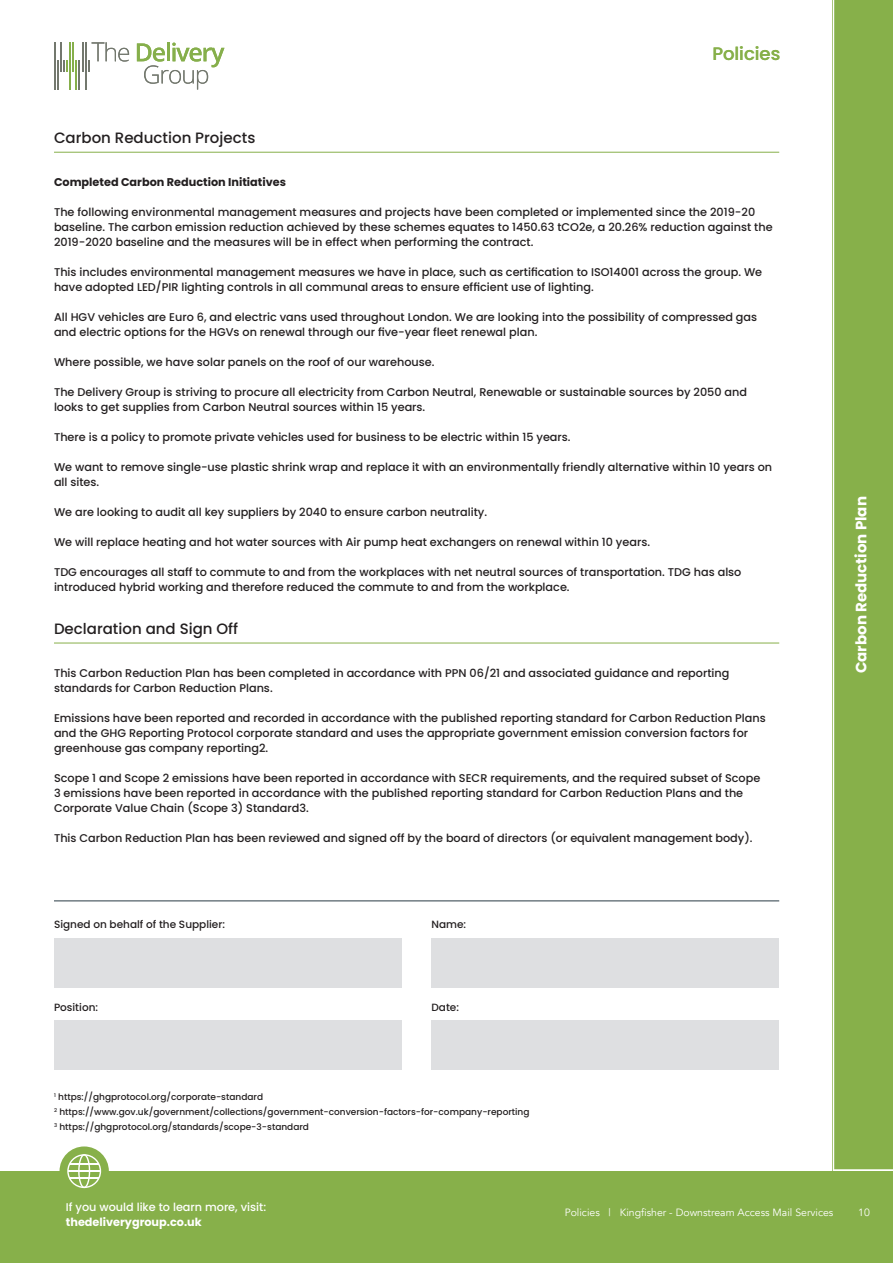
<style>
.page{position:relative;width:893px;height:1263px;background:#fff}
.page>*{position:absolute;margin:0;border:0;box-sizing:border-box;transform-origin:0 0}
.t1{font:500 18px "Poppins";color:#87b04a}
.t2{font:500 15px "Poppins";color:#231f20}
.t3{font:700 15px "Poppins";color:#fff}
.t4{font:500 11.25px/15px "Poppins";color:#231f20}
.t5{font:700 11.25px "Poppins";color:#231f20}
.t6{font:500 11.25px "Poppins";color:#fff}
.t7{font:700 11.25px "Poppins";color:#fff}
.t8{font:10.5px "Avenir";color:#fff}
.t9{font:500 10.5px "Poppins";color:#231f20}
.t10{font:500 9px/15px "Poppins";color:#231f20}
</style>
<div class="page">
<div style="left:833px;top:0;width:60px;height:1171px;background:#87b04a"></div>
<hr style="left:833px;top:1169px;width:60px;height:3px;background:#fff">
<hr style="left:833px;top:0;width:1px;height:1171px;background:#fff">
<div style="left:0;top:1171px;width:893px;height:92px;background:#87b04a"></div>
<div style="left:60px;top:1146px;width:49px;height:50px;background:#87b04a;border-radius:50%"></div>
<svg style="left:67px;top:1154px;width:34px;height:34px"></svg>
<hr style="left:68px;top:1170px;width:32px;height:2px;background:#fff">
<hr style="left:54px;top:152px;width:725px;height:1px;background:#87b04a">
<hr style="left:54px;top:643px;width:725px;height:1px;background:#87b04a">
<div style="left:54px;top:938px;width:348px;height:50px;background:#dedfe1"></div>
<div style="left:431px;top:938px;width:348px;height:50px;background:#dedfe1"></div>
<div style="left:54px;top:1020px;width:348px;height:50px;background:#dedfe1"></div>
<div style="left:431px;top:1020px;width:348px;height:50px;background:#dedfe1"></div>
<hr style="left:54px;top:901px;width:725px;height:1px;background:#293a45">
<hr style="left:54px;top:42px;width:2px;height:48px;background:#73786e">
<hr style="left:57px;top:60px;width:2px;height:30px;background:#73786e">
<hr style="left:60px;top:42px;width:2px;height:30px;background:#73786e">
<hr style="left:79px;top:60px;width:1px;height:30px;background:#73786e">
<hr style="left:82px;top:42px;width:1px;height:30px;background:#73786e">
<hr style="left:85px;top:42px;width:1px;height:48px;background:#73786e">
<svg style="left:88px;top:42px;width:41px;height:30px"></svg>
<svg style="left:63px;top:60px;width:5px;height:12px"></svg>
<hr style="left:69px;top:42px;width:2px;height:48px;background:#86af4b">
<hr style="left:73px;top:42px;width:1px;height:30px;background:#86af4b">
<hr style="left:76px;top:60px;width:1px;height:30px;background:#86af4b">
<hr style="left:167px;top:42px;width:3px;height:19px;background:#86af4b">
<svg style="left:137px;top:43px;width:87px;height:46px"></svg>
<h1 class="t1" style="left:712px;top:43px;width:69px">Policies</h1>
<h2 class="t2" style="left:54px;top:129px;width:203px">Carbon Reduction Projects</h2>
<p class="t5" style="left:54px;top:176px;width:234px">Completed Carbon Reduction Initiatives</p>
<p class="t4" style="left:54px;top:205px;width:720px">The following environmental management measures and projects have been completed or implemented since the 2019-20 baseline. The carbon emission reduction achieved by these schemes equates to 1450.63 tCO2e, a 20.26% reduction against the<br>2019-2020 baseline and the measures will be in effect when performing the contract.</p>
<p class="t4" style="left:54px;top:265px;width:710px">This includes environmental management measures we have in place, such as certification to ISO14001 across the group. We have adopted LED/PIR lighting controls in all communal areas to ensure efficient use of lighting.</p>
<p class="t4" style="left:54px;top:310px;width:705px">All HGV vehicles are Euro 6, and electric vans used throughout London. We are looking into the possibility of compressed gas and electric options for the HGVs on renewal through our five-year fleet renewal plan.</p>
<p class="t4" style="left:54px;top:355px;width:382px">Where possible, we have solar panels on the roof of our warehouse.</p>
<p class="t4" style="left:54px;top:385px;width:695px">The Delivery Group is striving to procure all electricity from Carbon Neutral, Renewable or sustainable sources by 2050 and looks to get supplies from Carbon Neutral sources within 15 years.</p>
<p class="t4" style="left:54px;top:430px;width:518px">There is a policy to promote private vehicles used for business to be electric within 15 years.</p>
<p class="t4" style="left:54px;top:460px;width:720px">We want to remove single-use plastic shrink wrap and replace it with an environmentally friendly alternative within 10 years on all sites.</p>
<p class="t4" style="left:54px;top:505px;width:435px">We are looking to audit all key suppliers by 2040 to ensure carbon neutrality.</p>
<p class="t4" style="left:54px;top:535px;width:598px">We will replace heating and hot water sources with Air pump heat exchangers on renewal within 10 years.</p>
<p class="t4" style="left:54px;top:565px;width:689px">TDG encourages all staff to commute to and from the workplaces with net neutral sources of transportation. TDG has also introduced hybrid working and therefore reduced the commute to and from the workplace.</p>
<h2 class="t2" style="left:54px;top:620px;width:186px">Declaration and Sign Off</h2>
<p class="t4" style="left:54px;top:665px;width:677px">This Carbon Reduction Plan has been completed in accordance with PPN 06/21 and associated guidance and reporting standards for Carbon Reduction Plans.</p>
<p class="t4" style="left:54px;top:710px;width:713px">Emissions have been reported and recorded in accordance with the published reporting standard for Carbon Reduction Plans and the GHG Reporting Protocol corporate standard and uses the appropriate government emission conversion factors for greenhouse gas company reporting2.</p>
<p class="t4" style="left:54px;top:770px;width:708px">Scope 1 and Scope 2 emissions have been reported in accordance with SECR requirements, and the required subset of Scope<br>3 emissions have been reported in accordance with the published reporting standard for Carbon Reduction Plans and the<br>Corporate Value Chain (Scope 3) Standard3.</p>
<p class="t4" style="left:54px;top:830px;width:700px">This Carbon Reduction Plan has been reviewed and signed off by the board of directors (or equivalent management body).</p>
<p class="t9" style="left:54px;top:919px;width:173px">Signed on behalf of the Supplier:</p>
<p class="t9" style="left:431px;top:919px;width:36px">Name:</p>
<p class="t9" style="left:54px;top:1001px;width:46px">Position:</p>
<p class="t9" style="left:431px;top:1001px;width:29px">Date:</p>
<p class="t10" style="left:54px;top:1089px;width:477px"><sup>1</sup> https://ghgprotocol.org/corporate-standard<br><sup>2</sup> https://www.gov.uk/government/collections/government-conversion-factors-for-company-reporting<br><sup>3</sup> https://ghgprotocol.org/standards/scope-3-standard</p>
<h2 class="t3" style="left:852px;top:673px;width:178px;rotate:-90deg">Carbon Reduction Plan</h2>
<p class="t6" style="left:66px;top:1201px;width:202px">If you would like to learn more, visit:</p>
<p class="t7" style="left:66px;top:1216px;width:137px">thedeliverygroup.co.uk</p>
<p class="t8" style="left:565px;top:1206px;width:270px">Policies | Kingfisher - Downstream Access Mail Services</p>
<p class="t8" style="left:858px;top:1206px;width:13px">10</p>
</div>
